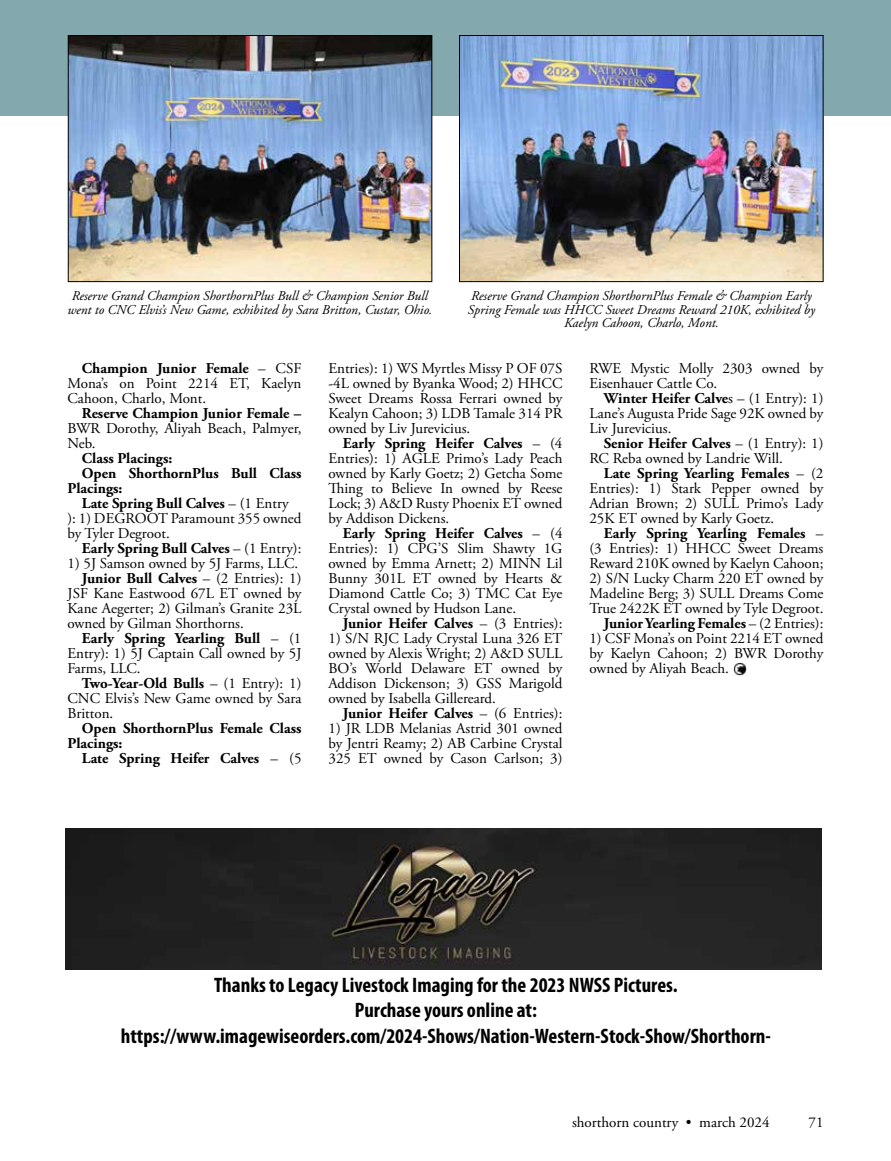
<style>
.page{position:relative;width:891px;height:1161px;background:#fff}
.page>*{position:absolute;margin:0;border:0;box-sizing:border-box;transform-origin:0 0}
.t1{font:700 condensed 21px/25.2px "Myriad Pro";color:#000;text-align:center}
.t2{font:15px/15px "Adobe Garamond Pro";color:#000;text-align:justify}
.t3{font:700 15px/15px "Adobe Garamond Pro";color:#000}
.t4{font:italic 13.5px/13.5px "Adobe Garamond Pro";color:#000;text-align:center}
.s1{font-weight:700}
.s2{font-weight:400}
</style>
<div class="page">
<div style="left:0;top:0;width:891px;height:115px;background:#83a8ad"></div>
<img style="left:70px;top:37px;width:360px;height:243px">
<div style="left:68px;top:35px;width:364px;height:247px;border:1px solid #000"></div>
<img style="left:461px;top:37px;width:361px;height:243px">
<div style="left:459px;top:35px;width:365px;height:247px;border:1px solid #000"></div>
<svg style="left:734px;top:662px;width:13px;height:13px"></svg>
<img style="left:66px;top:828px;width:756px;height:141px">
<p class="t4" style="left:68px;top:290px;width:366px">Reserve Grand Champion ShorthornPlus Bull &amp; Champion Senior Bull went to CNC Elvis’s New Game, exhibited by Sara Britton, Custar, Ohio.</p>
<p class="t4" style="left:468px;top:290px;width:349px">Reserve Grand Champion ShorthornPlus Female &amp; Champion Early<br>Spring Female was HHCC Sweet Dreams Reward 210K, exhibited by<br>Kaelyn Cahoon, Charlo, Mont.</p>
<p class="t2" style="left:68px;top:361px;width:236px;text-indent:14px"><span class="s1">Champion Junior Female</span> – CSF Mona’s on Point 2214 ET, Kaelyn Cahoon, Charlo, Mont.</p>
<p class="t3" style="left:82px;top:406px;width:221px">Reserve Champion Junior Female –</p>
<p class="t2" style="left:68px;top:421px;width:236px">BWR Dorothy, Aliyah Beach, Palmyer,<br>Neb.</p>
<p class="t3" style="left:82px;top:451px;width:92px">Class Placings:</p>
<p class="t3" style="left:82px;top:466px;width:221px">Open ShorthornPlus Bull Class</p>
<p class="t3" style="left:68px;top:481px;width:56px">Placings:</p>
<p class="t3" style="left:82px;top:496px;width:208px">Late Spring Bull Calves <span class="s2">– (1 Entry</span></p>
<p class="t2" style="left:68px;top:511px;width:235px">): 1) DEGROOT Paramount 355 owned</p>
<p class="t2" style="left:68px;top:526px;width:104px">by Tyler Degroot.</p>
<p class="t3" style="left:82px;top:541px;width:221px">Early Spring Bull Calves <span class="s2">– (1 Entry):</span></p>
<p class="t2" style="left:68px;top:556px;width:232px">1) 5J Samson owned by 5J Farms, LLC.</p>
<p class="t3" style="left:82px;top:571px;width:221px">Junior Bull Calves <span class="s2">– (2 Entries): 1)</span></p>
<p class="t2" style="left:68px;top:586px;width:236px">JSF Kane Eastwood 67L ET owned by</p>
<p class="t2" style="left:68px;top:601px;width:235px">Kane Aegerter; 2) Gilman’s Granite 23L</p>
<p class="t2" style="left:68px;top:616px;width:178px">owned by Gilman Shorthorns.</p>
<p class="t3" style="left:82px;top:631px;width:221px">Early Spring Yearling Bull <span class="s2">– (1</span></p>
<p class="t2" style="left:68px;top:646px;width:236px">Entry): 1) 5J Captain Call owned by 5J</p>
<p class="t2" style="left:68px;top:661px;width:75px">Farms, LLC.</p>
<p class="t3" style="left:82px;top:676px;width:221px">Two-Year-Old Bulls <span class="s2">– (1 Entry): 1)</span></p>
<p class="t2" style="left:68px;top:691px;width:236px">CNC Elvis’s New Game owned by Sara</p>
<p class="t2" style="left:68px;top:706px;width:47px">Britton.</p>
<p class="t3" style="left:68px;top:721px;width:235px;text-indent:14px">Open ShorthornPlus Female Class<br>Placings:</p>
<p class="t3" style="left:82px;top:751px;width:221px">Late Spring Heifer Calves <span class="s2">– (5</span></p>
<p class="t2" style="left:328px;top:361px;width:236px">Entries): 1) WS Myrtles Missy P OF 07S -4L owned by Byanka Wood; 2) HHCC Sweet Dreams Rossa Ferrari owned by Kealyn Cahoon; 3) LDB Tamale 314 PR owned by Liv Jurevicius.</p>
<p class="t2" style="left:328px;top:436px;width:236px;text-indent:14px"><span class="s1">Early Spring Heifer Calves</span> – (4<br>Entries): 1) AGLE Primo’s Lady Peach owned by Karly Goetz; 2) Getcha Some Thing to Believe In owned by Reese Lock; 3) A&amp;D Rusty Phoenix ET owned by Addison Dickens.</p>
<p class="t2" style="left:328px;top:526px;width:236px;text-indent:14px"><span class="s1">Early Spring Heifer Calves</span> – (4<br>Entries): 1) CPG’S Slim Shawty 1G owned by Emma Arnett; 2) MINN Lil Bunny 301L ET owned by Hearts &amp; Diamond Cattle Co; 3) TMC Cat Eye Crystal owned by Hudson Lane.</p>
<p class="t3" style="left:343px;top:616px;width:221px">Junior Heifer Calves <span class="s2">– (3 Entries):</span></p>
<p class="t2" style="left:328px;top:631px;width:236px">1) S/N RJC Lady Crystal Luna 326 ET owned by Alexis Wright; 2) A&amp;D SULL BO’s World Delaware ET owned by Addison Dickenson; 3) GSS Marigold owned by Isabella Gillereard.</p>
<p class="t3" style="left:343px;top:706px;width:221px">Junior Heifer Calves <span class="s2">– (6 Entries):</span></p>
<p class="t2" style="left:328px;top:721px;width:236px">1) JR LDB Melanias Astrid 301 owned by Jentri Reamy; 2) AB Carbine Crystal 325 ET owned by Cason Carlson; 3)</p>
<p class="t2" style="left:589px;top:361px;width:235px">RWE Mystic Molly 2303 owned by<br>Eisenhauer Cattle Co.</p>
<p class="t2" style="left:589px;top:391px;width:236px;text-indent:14px"><span class="s1">Winter Heifer Calve</span>s – (1 Entry): 1)<br>Lane’s Augusta Pride Sage 92K owned by Liv Jurevicius.</p>
<p class="t2" style="left:589px;top:436px;width:236px;text-indent:14px"><span class="s1">Senior Heifer Calves</span> – (1 Entry): 1)<br>RC Reba owned by Landrie Will.</p>
<p class="t2" style="left:589px;top:466px;width:236px;text-indent:14px"><span class="s1">Late Spring Yearling Females</span> – (2<br>Entries): 1) Stark Pepper owned by Adrian Brown; 2) SULL Primo’s Lady 25K ET owned by Karly Goetz.</p>
<p class="t2" style="left:589px;top:526px;width:235px;text-indent:14px"><span class="s1">Early Spring Yearling Females</span> – (3 Entries): 1) HHCC Sweet Dreams Reward 210K owned by Kaelyn Cahoon;</p>
<p class="t2" style="left:589px;top:571px;width:236px;text-align:right">2) S/N Lucky Charm 220 ET owned by Madeline Berg; 3) SULL Dreams Come True 2422K ET owned by Tyle Degroot.<br><span class="s1">Junior Yearling Females</span> – (2 Entries):</p>
<p class="t2" style="left:589px;top:631px;width:235px">1) CSF Mona’s on Point 2214 ET owned by Kaelyn Cahoon; 2) BWR Dorothy owned by Aliyah Beach.</p>
<h1 class="t1" style="left:121px;top:973px;width:652px">Thanks to Legacy Livestock Imaging for the 2023 NWSS Pictures.<br>Purchase yours online at: https://www.imagewiseorders.com/2024-Shows/Nation-Western-Stock-Show/Shorthorn-</h1>
<p class="t2" style="left:572px;top:1115px;width:199px">shorthorn country • march 2024</p>
<p class="t2" style="left:809px;top:1115px;width:16px">71</p>
</div>
